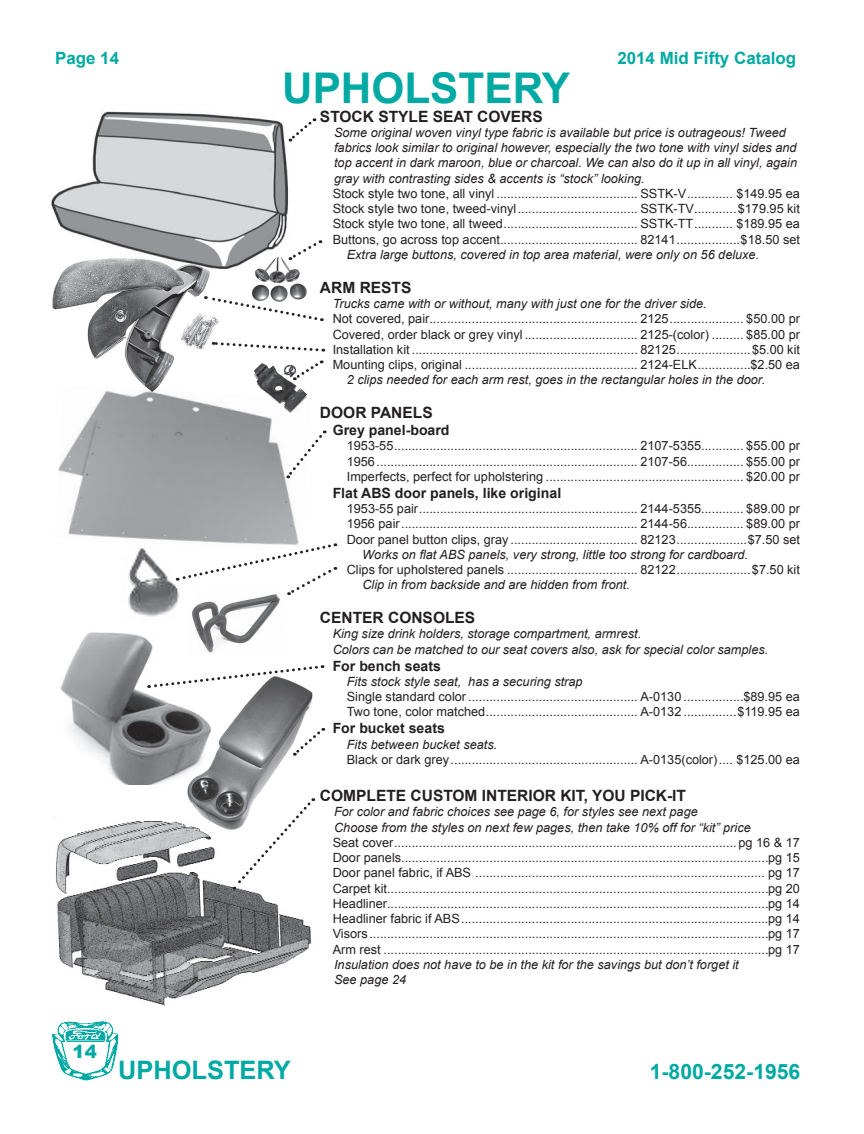
<style>
.page{position:relative;width:864px;height:1134px;background:#fff}
.page>*{position:absolute;margin:0;border:0;box-sizing:border-box;transform-origin:0 0}
.t1{font:700 42.3px "Arial";color:#00a9a3}
.t2{font:700 25.35px "Arial";color:#00a9a3}
.t3{font:700 21.15px "Arial";color:#00a9a3}
.t4{font:900 18px "Arial";color:#00a9a3}
.t5{font:700 16.95px "Arial";color:#00a9a3}
.t6{font:700 15.6px "Arial";color:#231f20}
.t7{font:700 14.1px "Arial";color:#231f20}
.t8{font:12.75px/15.3px "Arial";color:#231f20;text-align:justify}
.t9{font:italic 12.75px/15.3px "Arial";color:#231f20}
</style>
<div class="page">
<img style="left:128px;top:551px;width:51px;height:66px">
<img style="left:51px;top:111px;width:238px;height:158px">
<img style="left:53px;top:259px;width:165px;height:126px">
<img style="left:254px;top:363px;width:41px;height:22px">
<img style="left:58px;top:385px;width:249px;height:166px">
<img style="left:192px;top:596px;width:88px;height:55px">
<img style="left:60px;top:623px;width:153px;height:161px">
<img style="left:188px;top:689px;width:125px;height:128px">
<img style="left:54px;top:817px;width:258px;height:189px">
<img style="left:251px;top:257px;width:56px;height:38px">
<svg style="left:288px;top:118px;width:27px;height:24px"></svg>
<svg style="left:289px;top:240px;width:32px;height:21px"></svg>
<svg style="left:205px;top:295px;width:117px;height:27px"></svg>
<svg style="left:213px;top:341px;width:111px;height:12px"></svg>
<svg style="left:286px;top:431px;width:39px;height:48px"></svg>
<svg style="left:177px;top:543px;width:159px;height:53px"></svg>
<svg style="left:148px;top:664px;width:175px;height:25px"></svg>
<svg style="left:292px;top:728px;width:32px;height:28px"></svg>
<svg style="left:232px;top:798px;width:82px;height:92px"></svg>
<svg style="left:285px;top:361px;width:37px;height:20px"></svg>
<img style="left:51px;top:1021px;width:67px;height:60px">
<h3 class="t5" style="left:55px;top:47px;width:66px">Page 14</h3>
<h3 class="t4" style="left:73px;top:1039px;width:26px">14</h3>
<h1 class="t1" style="left:282px;top:60px;width:289px">UPHOLSTERY</h1>
<h3 class="t5" style="left:617px;top:47px;width:180px">2014 Mid Fifty Catalog</h3>
<p class="t6" style="left:320px;top:106px;width:224px">STOCK STYLE SEAT COVERS</p>
<p class="t9" style="left:334px;top:125px;width:465px">Some original woven vinyl type fabric is available but price is outrageous! Tweed fabrics look similar to original however, especially the two tone with vinyl sides and top accent in dark maroon, blue or charcoal. We can also do it up in all vinyl, again gray with contrasting sides &amp; accents is “stock” looking.</p>
<p class="t8" style="left:333px;top:186px;width:469px">Stock style two tone, all vinyl ........................................ SSTK-V............. $149.95 ea Stock style two tone, tweed-vinyl.................................. SSTK-TV............$179.95 kit Stock style two tone, all tweed...................................... SSTK-TT........... $189.95 ea Buttons, go across top accent....................................... 82141..................$18.50 set</p>
<p class="t9" style="left:347px;top:247px;width:414px">Extra large buttons, covered in top area material, were only on 56 deluxe.</p>
<p class="t6" style="left:320px;top:277px;width:93px">ARM RESTS</p>
<p class="t9" style="left:333px;top:296px;width:376px">Trucks came with or without, many with just one for the driver side.</p>
<p class="t8" style="left:333px;top:311px;width:469px">Not covered, pair........................................................... 2125..................... $50.00 pr Covered, order black or grey vinyl ................................ 2125-(color) ......... $85.00 pr Installation kit ................................................................ 82125.....................$5.00 kit Mounting clips, original ................................................. 2124-ELK...............$2.50 ea</p>
<p class="t9" style="left:347px;top:372px;width:420px">2 clips needed for each arm rest, goes in the rectangular holes in the door.</p>
<p class="t6" style="left:320px;top:402px;width:114px">DOOR PANELS</p>
<p class="t7" style="left:333px;top:421px;width:118px">Grey panel-board</p>
<p class="t8" style="left:347px;top:438px;width:455px">1953-55..................................................................... 2107-5355............ $55.00 pr 1956.......................................................................... 2107-56................ $55.00 pr Imperfects, perfect for upholstering ........................................................ $20.00 pr</p>
<p class="t7" style="left:333px;top:483px;width:230px">Flat ABS door panels, like original</p>
<p class="t8" style="left:347px;top:501px;width:455px">1953-55 pair.............................................................. 2144-5355............ $89.00 pr 1956 pair................................................................... 2144-56................ $89.00 pr Door panel button clips, gray .................................... 82123....................$7.50 set</p>
<p class="t9" style="left:362px;top:547px;width:387px">Works on flat ABS panels, very strong, little too strong for cardboard.</p>
<p class="t8" style="left:347px;top:562px;width:455px">Clips for upholstered panels ..................................... 82122.....................$7.50 kit</p>
<p class="t9" style="left:362px;top:577px;width:269px">Clip in from backside and are hidden from front.</p>
<p class="t6" style="left:320px;top:607px;width:157px">CENTER CONSOLES</p>
<p class="t9" style="left:333px;top:627px;width:437px">King size drink holders, storage compartment, armrest.<br>Colors can be matched to our seat covers also, ask for special color samples.</p>
<p class="t7" style="left:333px;top:656px;width:110px">For bench seats</p>
<p class="t9" style="left:347px;top:674px;width:237px">Fits stock style seat, has a securing strap</p>
<p class="t8" style="left:347px;top:689px;width:455px">Single standard color ................................................ A-0130 .................$89.95 ea<br>Two tone, color matched........................................... A-0132 ...............$119.95 ea</p>
<p class="t7" style="left:333px;top:719px;width:114px">For bucket seats</p>
<p class="t9" style="left:347px;top:737px;width:152px">Fits between bucket seats.</p>
<p class="t8" style="left:347px;top:752px;width:455px">Black or dark grey..................................................... A-0135(color).... $125.00 ea</p>
<p class="t6" style="left:320px;top:785px;width:368px">COMPLETE CUSTOM INTERIOR KIT, YOU PICK-IT</p>
<p class="t9" style="left:334px;top:804px;width:418px">For color and fabric choices see page 6, for styles see next page<br>Choose from the styles on next few pages, then take 10% off for “kit” price</p>
<p class="t8" style="left:333px;top:835px;width:469px">Seat cover................................................................................................. pg 16 &amp; 17<br>Door panels........................................................................................................pg 15<br>Door panel fabric, if ABS .................................................................................. pg 17<br>Carpet kit............................................................................................................pg 20<br>Headliner............................................................................................................pg 14<br>Headliner fabric if ABS.......................................................................................pg 14<br>Visors .................................................................................................................pg 17<br>Arm rest .............................................................................................................pg 17</p>
<p class="t9" style="left:334px;top:957px;width:406px">Insulation does not have to be in the kit for the savings but don’t forget it<br>See page 24</p>
<h2 class="t2" style="left:118px;top:1053px;width:174px">UPHOLSTERY</h2>
<h3 class="t3" style="left:650px;top:1058px;width:152px">1-800-252-1956</h3>
</div>
